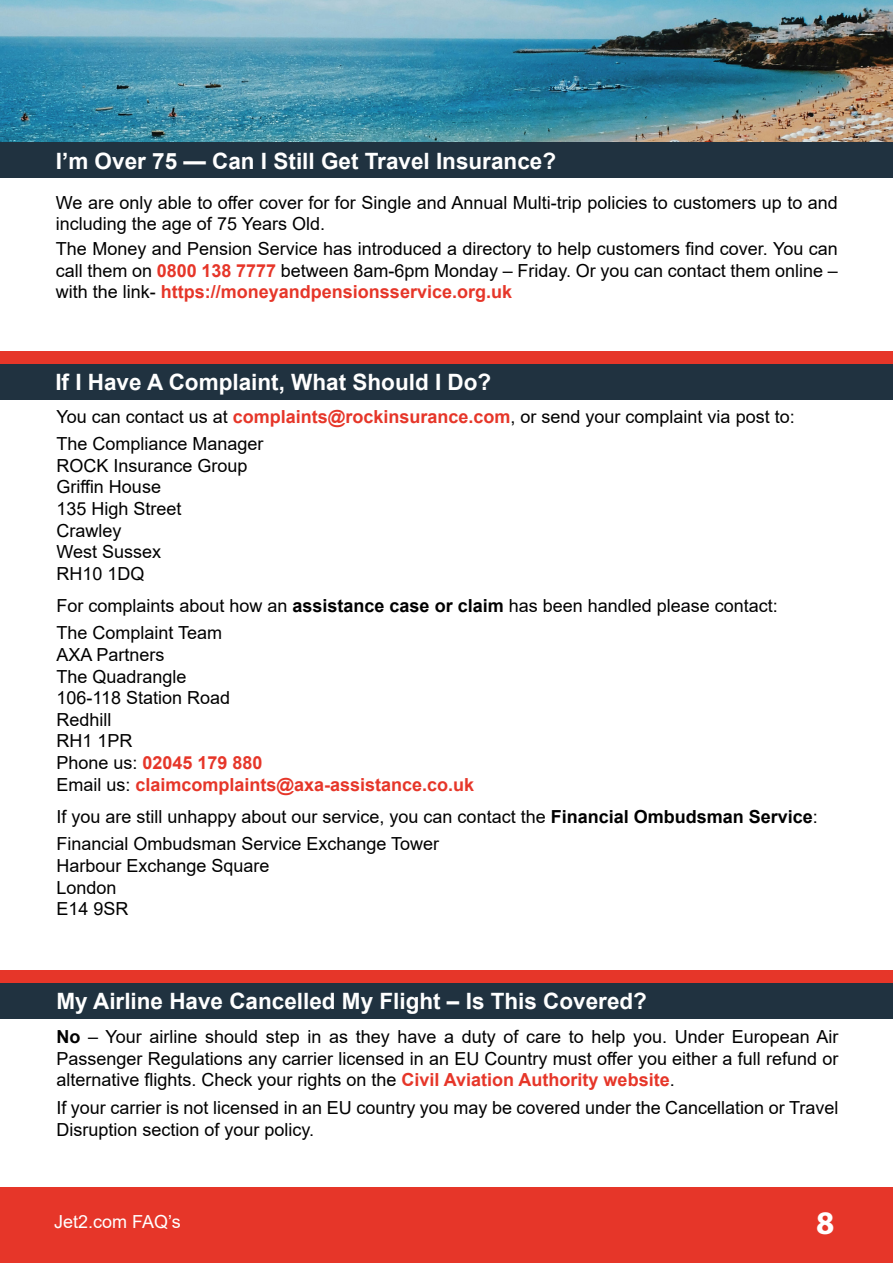
<style>
.page{position:relative;width:893px;height:1263px;background:#fff}
.page>*{position:absolute;margin:0;border:0;box-sizing:border-box;transform-origin:0 0}
.t1{font:700 33px "Myriad Pro";color:#fff}
.FAQQuestion{font:700 22.5px "Arial";color:#fff}
.FAQAnswer{font:18px/21.6px "Arial";color:#000}
.FAQAnswer-2{font:700 18px "Arial";color:#e63629}
.t2{font:18px "Arial";color:#fff}
.s1{font-weight:700;color:#e63629}
.s2{font-weight:700}
.s3{font-weight:400;color:#000}
</style>
<div class="page">
<img style="left:0;top:0;width:893px;height:142px">
<div style="left:0;top:1188px;width:893px;height:75px;background:#e63629"></div>
<div style="left:0;top:142px;width:893px;height:36px;background:#203240"></div>
<div style="left:0;top:364px;width:893px;height:36px;background:#203240"></div>
<div style="left:0;top:351px;width:893px;height:13px;background:#e63629"></div>
<div style="left:1px;top:983px;width:892px;height:36px;background:#203240"></div>
<div style="left:1px;top:970px;width:892px;height:13px;background:#e63629"></div>
<p class="FAQQuestion" style="left:56px;top:145px;width:502px">I’m Over 75 — Can I Still Get Travel Insurance?</p>
<p class="FAQAnswer" style="left:56px;top:192px;width:783px">We are only able to offer cover for for Single and Annual Multi-trip policies to customers up to and including the age of 75 Years Old.</p>
<p class="FAQAnswer" style="left:56px;top:238px;width:783px;text-align:justify">The Money and Pension Service has introduced a directory to help customers find cover. You can call them on <span class="s1">0800 138 7777</span> between 8am-6pm Monday – Friday. Or you can contact them online – with the link- <span class="s1">https://moneyandpensionsservice.org.uk</span></p>
<p class="FAQQuestion" style="left:55px;top:366px;width:437px">If I Have A Complaint, What Should I Do?</p>
<p class="FAQAnswer" style="left:56px;top:405px;width:740px">You can contact us at <span class="s1">complaints@rockinsurance.com</span>, or send your complaint via post to:</p>
<p class="FAQAnswer" style="left:56px;top:433px;width:209px">The Compliance Manager</p>
<p class="FAQAnswer" style="left:56px;top:454px;width:193px">ROCK Insurance Group</p>
<p class="FAQAnswer" style="left:56px;top:476px;width:106px">Griffin House</p>
<p class="FAQAnswer" style="left:56px;top:498px;width:127px">135 High Street</p>
<p class="FAQAnswer" style="left:56px;top:519px;width:66px">Crawley</p>
<p class="FAQAnswer" style="left:56px;top:541px;width:106px">West Sussex</p>
<p class="FAQAnswer" style="left:56px;top:562px;width:90px">RH10 1DQ</p>
<p class="FAQAnswer" style="left:56px;top:595px;width:723px">For complaints about how an <span class="s2">assistance case or claim</span> has been handled please contact:</p>
<p class="FAQAnswer" style="left:56px;top:622px;width:167px">The Complaint Team</p>
<p class="FAQAnswer" style="left:56px;top:644px;width:110px">AXA Partners</p>
<p class="FAQAnswer" style="left:56px;top:665px;width:132px">The Quadrangle</p>
<p class="FAQAnswer" style="left:56px;top:687px;width:175px">106-118 Station Road</p>
<p class="FAQAnswer" style="left:56px;top:709px;width:57px">Redhill</p>
<p class="FAQAnswer" style="left:56px;top:730px;width:78px">RH1 1PR</p>
<p class="FAQAnswer-2" style="left:56px;top:750px;width:208px"><span class="s3">Phone us:</span> 02045 179 880</p>
<p class="FAQAnswer-2" style="left:56px;top:772px;width:419px"><span class="s3">Email us:</span> claimcomplaints@axa-assistance.co.uk</p>
<p class="FAQAnswer" style="left:56px;top:805px;width:763px">If you are still unhappy about our service, you can contact the <span class="s2">Financial Ombudsman Service</span>:</p>
<p class="FAQAnswer" style="left:56px;top:833px;width:384px">Financial Ombudsman Service Exchange Tower</p>
<p class="FAQAnswer" style="left:56px;top:855px;width:215px">Harbour Exchange Square</p>
<p class="FAQAnswer" style="left:56px;top:876px;width:62px">London</p>
<p class="FAQAnswer" style="left:56px;top:898px;width:74px">E14 9SR</p>
<p class="FAQQuestion" style="left:56px;top:986px;width:592px">My Airline Have Cancelled My Flight – Is This Covered?</p>
<p class="FAQAnswer" style="left:56px;top:1026px;width:783px;text-align:justify"><span class="s2">No</span> – Your airline should step in as they have a duty of care to help you. Under European Air Passenger Regulations any carrier licensed in an EU Country must offer you either a full refund or alternative flights. Check your rights on the <span class="s1">Civil Aviation Authority website</span>.</p>
<p class="FAQAnswer" style="left:56px;top:1097px;width:783px">If your carrier is not licensed in an EU country you may be covered under the Cancellation or Travel<br>Disruption section of your policy.</p>
<p class="t2" style="left:54px;top:1210px;width:128px">Jet2.com FAQ’s</p>
<h1 class="t1" style="left:816px;top:1201px;width:20px">8</h1>
</div>
